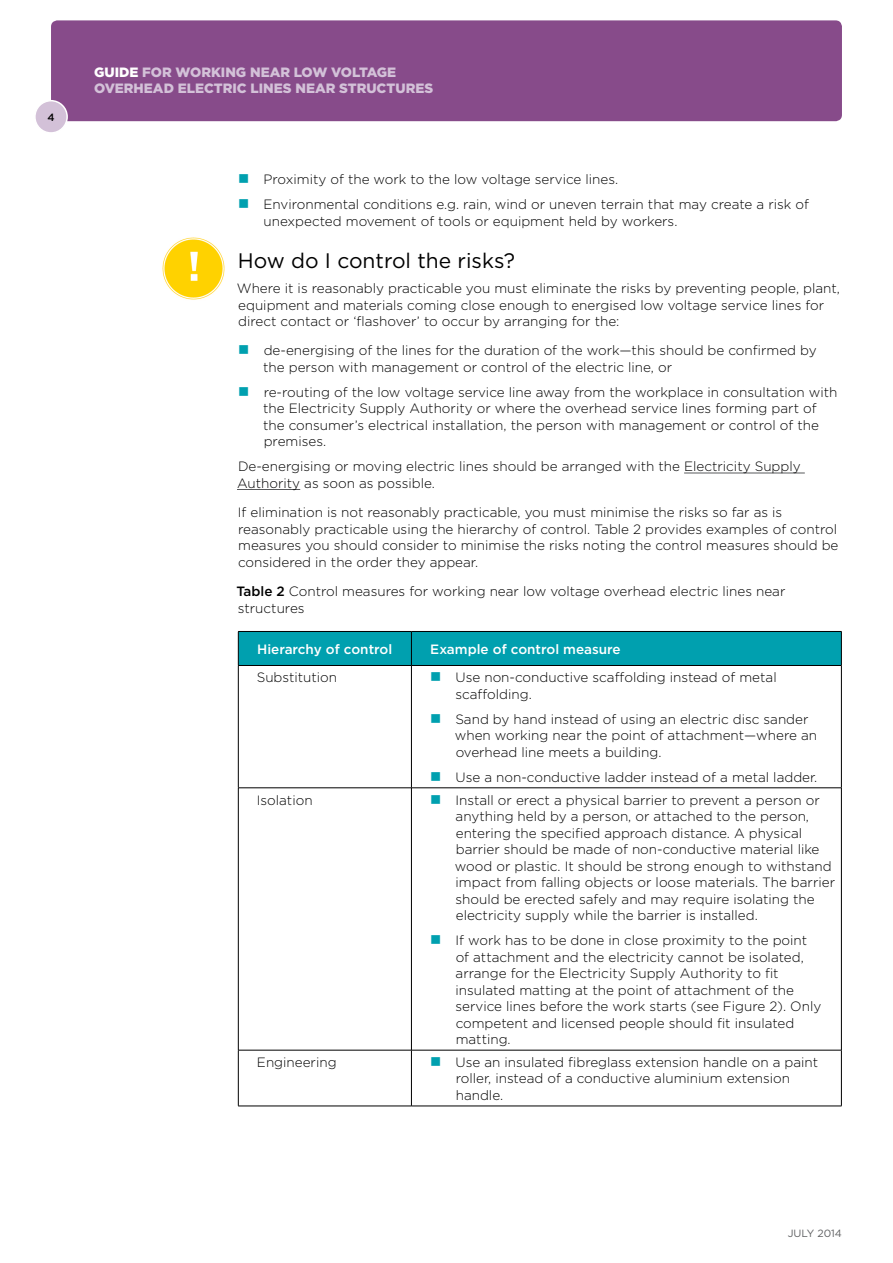
<style>
.page{position:relative;width:893px;height:1263px;background:#fff}
.page>*{position:absolute;margin:0;border:0;box-sizing:border-box;transform-origin:0 0}
.Header_2{font:21px "Gotham";color:#000}
.Body_copy{font:300 13.5px/16.5px "Gotham";color:#000}
.t1{font:900 13.5px/16.5px "Gotham";color:#d3c1d8}
.Body_copy-2{font:500 13.5px "Gotham";color:#fff}
.t2{font:10.5px "Gotham";color:#5f6062}
.t3{font:500 10.5px "Gotham";color:#000}
.s1{color:#fff}
.s2{font-weight:500}
</style>
<div class="page">
<div style="left:51px;top:20px;width:791px;height:101px;background:#874b8a;border-radius:6px"></div>
<div style="left:35px;top:101px;width:32px;height:32px;background:#d3c1d8;border-radius:50%"></div>
<div style="left:34px;top:100px;width:34px;height:34px;border:2px solid #fff;border-radius:50%"></div>
<hr style="left:684px;top:473px;width:121px;height:1px;background:#58595b">
<hr style="left:237px;top:489px;width:63px;height:1px;background:#58595b">
<div style="left:239px;top:632px;width:602px;height:33px;background:#00a0af"></div>
<hr style="left:238px;top:631px;width:173px;height:1px;background:#000">
<hr style="left:238px;top:632px;width:1px;height:33px;background:#000">
<hr style="left:411px;top:631px;width:431px;height:1px;background:#000">
<hr style="left:411px;top:632px;width:1px;height:33px;background:#000">
<hr style="left:841px;top:632px;width:1px;height:33px;background:#000">
<hr style="left:238px;top:665px;width:173px;height:1px;background:#000">
<hr style="left:411px;top:665px;width:431px;height:1px;background:#000">
<hr style="left:238px;top:666px;width:1px;height:122px;background:#000">
<hr style="left:411px;top:666px;width:1px;height:122px;background:#000">
<hr style="left:841px;top:666px;width:1px;height:122px;background:#000">
<hr style="left:238px;top:787px;width:173px;height:1px;background:#000">
<hr style="left:238px;top:788px;width:1px;height:262px;background:#000">
<hr style="left:411px;top:787px;width:431px;height:1px;background:#000">
<hr style="left:411px;top:788px;width:1px;height:262px;background:#000">
<hr style="left:841px;top:788px;width:1px;height:262px;background:#000">
<hr style="left:238px;top:1050px;width:173px;height:1px;background:#000">
<hr style="left:238px;top:1050px;width:1px;height:56px;background:#000">
<hr style="left:411px;top:1050px;width:431px;height:1px;background:#000">
<hr style="left:411px;top:1050px;width:1px;height:56px;background:#000">
<hr style="left:841px;top:1050px;width:1px;height:56px;background:#000">
<hr style="left:238px;top:1106px;width:173px;height:1px;background:#000">
<hr style="left:411px;top:1106px;width:431px;height:1px;background:#000">
<img style="left:162px;top:237px;width:63px;height:63px">
<p class="t3" style="left:47px;top:111px;width:9px">4</p>
<p class="t1" style="left:94px;top:64px;width:341px"><span class="s1">GUIDE</span> FOR WORKING NEAR LOW VOLTAGE<br>OVERHEAD ELECTRIC LINES NEAR STRUCTURES</p>
<p class="Body_copy" style="left:264px;top:171px;width:356px">Proximity of the work to the low voltage service lines.</p>
<p class="Body_copy" style="left:264px;top:196px;width:547px">Environmental conditions e.g. rain, wind or uneven terrain that may create a risk of unexpected movement of tools or equipment held by workers.</p>
<p class="Header_2" style="left:238px;top:248px;width:279px">How do I control the risks?</p>
<p class="Body_copy" style="left:237px;top:280px;width:605px">Where it is reasonably practicable you must eliminate the risks by preventing people, plant, equipment and materials coming close enough to energised low voltage service lines for direct contact or ‘flashover’ to occur by arranging for the:</p>
<p class="Body_copy" style="left:263px;top:342px;width:555px">de-energising of the lines for the duration of the work—this should be confirmed by the person with management or control of the electric line, or</p>
<p class="Body_copy" style="left:263px;top:384px;width:576px">re-routing of the low voltage service line away from the workplace in consultation with the Electricity Supply Authority or where the overhead service lines forming part of the consumer’s electrical installation, the person with management or control of the premises.</p>
<p class="Body_copy" style="left:237px;top:458px;width:565px">De-energising or moving electric lines should be arranged with the Electricity Supply<br>Authority as soon as possible.</p>
<p class="Body_copy" style="left:238px;top:504px;width:602px">If elimination is not reasonably practicable, you must minimise the risks so far as is reasonably practicable using the hierarchy of control. Table 2 provides examples of control measures you should consider to minimise the risks noting the control measures should be considered in the order they appear.</p>
<p class="Body_copy" style="left:236px;top:583px;width:551px"><span class="s2">Table 2</span> Control measures for working near low voltage overhead electric lines near structures</p>
<p class="Body_copy-2" style="left:257px;top:641px;width:137px">Hierarchy of control</p>
<p class="Body_copy-2" style="left:430px;top:641px;width:192px">Example of control measure</p>
<p class="Body_copy" style="left:257px;top:669px;width:82px">Substitution</p>
<p class="Body_copy" style="left:455px;top:669px;width:323px">Use non-conductive scaffolding instead of metal scaffolding.</p>
<p class="Body_copy" style="left:455px;top:711px;width:364px">Sand by hand instead of using an electric disc sander when working near the point of attachment—where an overhead line meets a building.</p>
<p class="Body_copy" style="left:455px;top:769px;width:363px">Use a non-conductive ladder instead of a metal ladder.</p>
<p class="Body_copy" style="left:257px;top:791px;width:57px">Isolation</p>
<p class="Body_copy" style="left:455px;top:791px;width:382px">Install or erect a physical barrier to prevent a person or anything held by a person, or attached to the person, entering the specified approach distance. A physical barrier should be made of non-conductive material like wood or plastic. It should be strong enough to withstand impact from falling objects or loose materials. The barrier should be erected safely and may require isolating the electricity supply while the barrier is installed.</p>
<p class="Body_copy" style="left:455px;top:932px;width:367px">If work has to be done in close proximity to the point of attachment and the electricity cannot be isolated, arrange for the Electricity Supply Authority to fit insulated matting at the point of attachment of the service lines before the work starts (see Figure 2). Only competent and licensed people should fit insulated matting.</p>
<p class="Body_copy" style="left:257px;top:1054px;width:81px">Engineering</p>
<p class="Body_copy" style="left:455px;top:1054px;width:364px">Use an insulated fibreglass extension handle on a paint roller, instead of a conductive aluminium extension handle.</p>
<p class="t2" style="left:788px;top:1227px;width:56px">JULY 2014</p>
</div>
